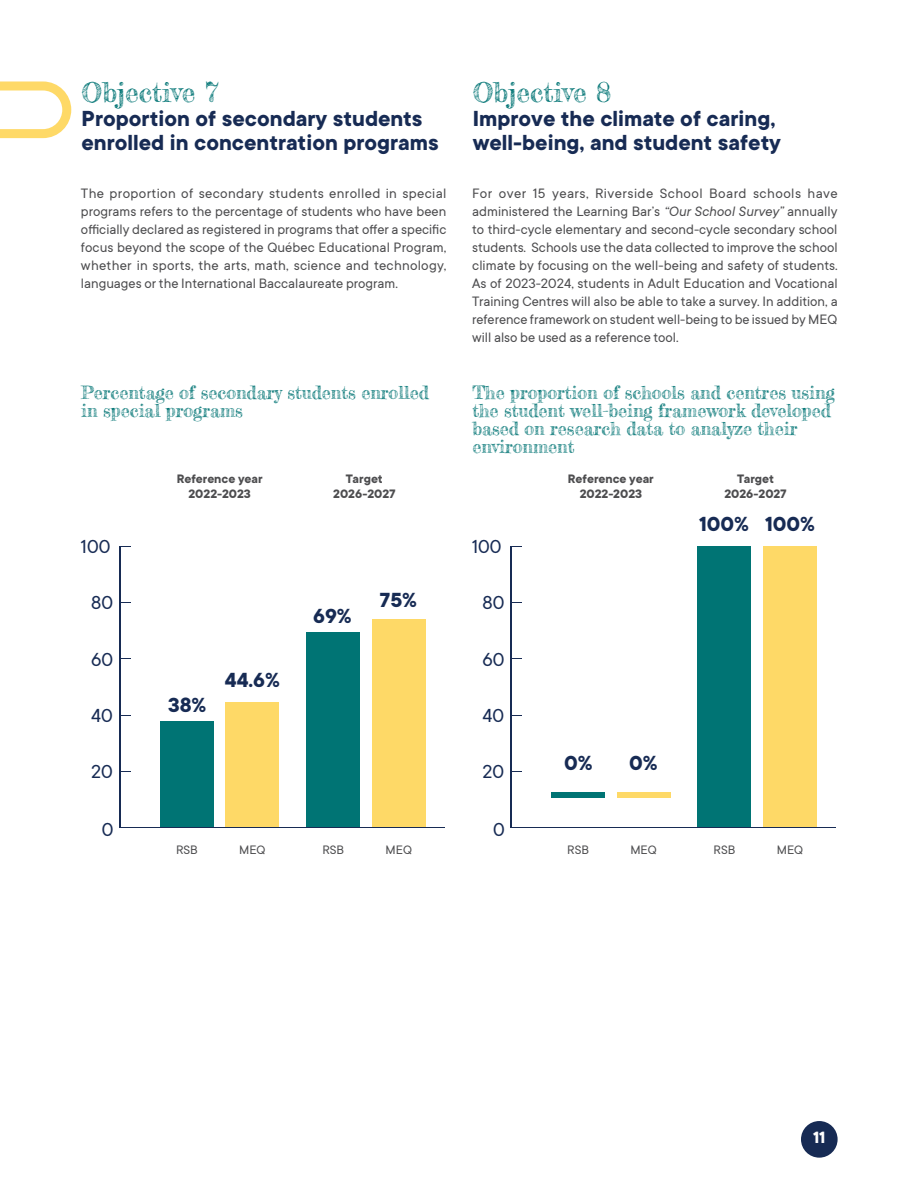
<style>
.page{position:relative;width:918px;height:1188px;background:#fff}
.page>*{position:absolute;margin:0;border:0;box-sizing:border-box;transform-origin:0 0}
.t1{font:27px "Frederickathe Greatest";color:#007474}
.t2{font:700 24px/24px "TT Commons";color:#172b54}
.t3{font:700 22.5px "TT Commons";color:#172b54}
.t4{font:20.85px "TT Commons";color:#172b54}
.t5{font:18px/18px "Frederickathe Greatest";color:#007474}
.t6{font:700 18px "TT Commons";color:#fff}
.t7{font:15px/18px "TT Commons";color:#4d4d4f;text-align:justify}
.t8{font:700 13.5px/15px "TT Commons";color:#4d4d4f;text-align:center}
.t9{font:13.5px "TT Commons";color:#4d4d4f}
.s1{font-style:italic}
</style>
<div class="page">
<div style="left:801px;top:1121px;width:37px;height:37px;background:#172b54;border-radius:50%"></div>
<div style="left:551px;top:792px;width:54px;height:6px;background:#007474"></div>
<div style="left:617px;top:792px;width:53px;height:6px;background:#fed967"></div>
<svg style="left:0;top:81px;width:72px;height:58px"></svg>
<div style="left:307px;top:632px;width:53px;height:196px;background:#007474"></div>
<div style="left:372px;top:619px;width:53px;height:209px;background:#fed967"></div>
<div style="left:160px;top:722px;width:54px;height:106px;background:#007474"></div>
<div style="left:226px;top:702px;width:53px;height:126px;background:#fed967"></div>
<hr style="left:120px;top:827px;width:324px;height:1px;background:#172b54">
<hr style="left:119px;top:546px;width:1px;height:282px;background:#172b54">
<div style="left:698px;top:547px;width:53px;height:281px;background:#007474"></div>
<div style="left:763px;top:547px;width:54px;height:281px;background:#fed967"></div>
<hr style="left:511px;top:827px;width:325px;height:1px;background:#172b54">
<hr style="left:510px;top:546px;width:1px;height:282px;background:#172b54">
<h1 class="t1" style="left:82px;top:76px;width:138px">Objective 7</h1>
<h2 class="t2" style="left:82px;top:107px;width:359px">Proportion of secondary students enrolled in concentration programs</h2>
<h1 class="t1" style="left:473px;top:76px;width:140px">Objective 8</h1>
<h2 class="t2" style="left:473px;top:107px;width:310px">Improve the climate of caring, well-being, and student safety</h2>
<p class="t7" style="left:81px;top:184px;width:367px">The proportion of secondary students enrolled in special programs refers to the percentage of students who have been officially declared as registered in programs that offer a specific focus beyond the scope of the Québec Educational Program, whether in sports, the arts, math, science and technology, languages or the International Baccalaureate program.</p>
<p class="t7" style="left:472px;top:184px;width:367px">For over 15 years, Riverside School Board schools have administered the Learning Bar’s <span class="s1">“Our School Survey”</span> annually to third-cycle elementary and second-cycle secondary school students. Schools use the data collected to improve the school climate by focusing on the well-being and safety of students.<br>As of 2023-2024, students in Adult Education and Vocational Training Centres will also be able to take a survey. In addition, a reference framework on student well-being to be issued by MEQ will also be used as a reference tool.</p>
<p class="t5" style="left:81px;top:384px;width:349px">Percentage of secondary students enrolled in special programs</p>
<p class="t5" style="left:472px;top:384px;width:364px">The proportion of schools and centres using the student well-being framework developed based on research data to analyze their environment</p>
<p class="t8" style="left:177px;top:472px;width:88px">Reference year<br>2022-2023</p>
<p class="t8" style="left:568px;top:472px;width:88px">Reference year<br>2022-2023</p>
<p class="t8" style="left:333px;top:472px;width:64px">Target<br>2026-2027</p>
<p class="t8" style="left:724px;top:472px;width:64px">Target<br>2026-2027</p>
<h3 class="t4" style="left:81px;top:535px;width:31px">100</h3>
<h3 class="t4" style="left:472px;top:535px;width:31px">100</h3>
<h3 class="t3" style="left:380px;top:588px;width:39px">75%</h3>
<h3 class="t4" style="left:91px;top:591px;width:23px">80</h3>
<h3 class="t4" style="left:482px;top:591px;width:23px">80</h3>
<h3 class="t3" style="left:313px;top:604px;width:40px">69%</h3>
<h3 class="t4" style="left:91px;top:648px;width:23px">60</h3>
<h3 class="t4" style="left:482px;top:648px;width:23px">60</h3>
<h3 class="t3" style="left:225px;top:668px;width:57px">44.6%</h3>
<h3 class="t3" style="left:168px;top:693px;width:40px">38%</h3>
<h3 class="t4" style="left:91px;top:705px;width:23px">40</h3>
<h3 class="t4" style="left:482px;top:705px;width:23px">40</h3>
<h3 class="t4" style="left:91px;top:760px;width:23px">20</h3>
<h3 class="t4" style="left:482px;top:760px;width:23px">20</h3>
<h3 class="t4" style="left:102px;top:818px;width:13px">0</h3>
<h3 class="t4" style="left:493px;top:818px;width:13px">0</h3>
<h3 class="t3" style="left:699px;top:511px;width:52px">100%</h3>
<h3 class="t3" style="left:765px;top:512px;width:52px">100%</h3>
<h3 class="t3" style="left:564px;top:751px;width:30px">0%</h3>
<h3 class="t3" style="left:629px;top:751px;width:30px">0%</h3>
<p class="t9" style="left:176px;top:843px;width:23px">RSB</p>
<p class="t9" style="left:239px;top:843px;width:28px">MEQ</p>
<p class="t9" style="left:322px;top:843px;width:23px">RSB</p>
<p class="t9" style="left:386px;top:843px;width:28px">MEQ</p>
<p class="t9" style="left:567px;top:843px;width:23px">RSB</p>
<p class="t9" style="left:630px;top:843px;width:28px">MEQ</p>
<p class="t9" style="left:714px;top:843px;width:23px">RSB</p>
<p class="t9" style="left:777px;top:843px;width:28px">MEQ</p>
<p class="t6" style="left:813px;top:1127px;width:14px">11</p>
</div>
